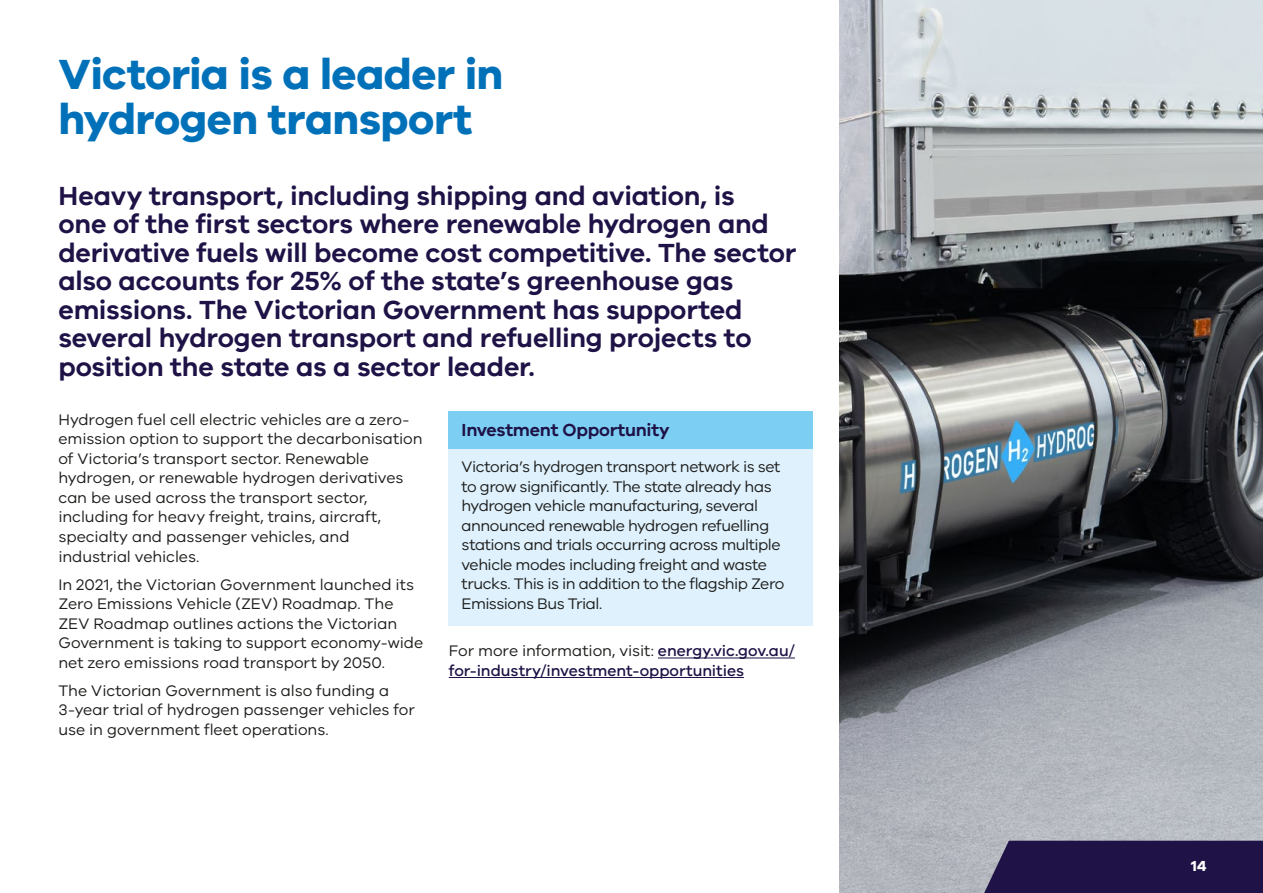
<style>
.page{position:relative;width:1263px;height:893px;background:#fff}
.page>*{position:absolute;margin:0;border:0;box-sizing:border-box;transform-origin:0 0}
.t1{font:700 43.5px/45px "VIC";letter-spacing:-.01em;color:#0071b9}
.t2{font:600 27px/28.5px "VIC";letter-spacing:-.01em;color:#1e1246}
.t3{font:600 18px "VIC";letter-spacing:-.015em;color:#1e1246}
.t4{font:15.75px/19.5px "VIC";letter-spacing:-.01em;color:#1d1d1b}
.t5{font:15.75px/19.5px "VIC";letter-spacing:-.03em;color:#1d1d1b}
.t6{font:500 15.75px/19.5px "VIC";color:#1e1246}
.t7{font:700 15px "VIC";color:#fff}
.s1{font-weight:400;color:#1d1d1b}
</style>
<div class="page">
<hr style="left:658px;top:658px;width:137px;height:1px;background:#1e1246">
<hr style="left:449px;top:677px;width:295px;height:1px;background:#1e1246">
<div style="left:449px;top:411px;width:364px;height:38px;background:#7ccef3"></div>
<div style="left:449px;top:449px;width:364px;height:177px;background:#def1fd"></div>
<img style="left:839px;top:0;width:424px;height:893px">
<svg style="left:975px;top:841px;width:288px;height:52px;background:#291e4f"></svg>
<h1 class="t1" style="left:58px;top:50px;width:446px">Victoria is a leader in hydrogen transport</h1>
<p class="t2" style="left:58px;top:181px;width:739px">Heavy transport, including shipping and aviation, is<br>one of the first sectors where renewable hydrogen and derivative fuels will become cost competitive. The sector also accounts for 25% of the state’s greenhouse gas emissions. The Victorian Government has supported several hydrogen transport and refuelling projects to position the state as a sector leader.</p>
<p class="t4" style="left:58px;top:409px;width:366px">Hydrogen fuel cell electric vehicles are a zero&shy;emission option to support the decarbonisation of Victoria’s transport sector. Renewable hydrogen, or renewable hydrogen derivatives can be used across the transport sector, including for heavy freight, trains, aircraft, specialty and passenger vehicles, and industrial vehicles.</p>
<p class="t4" style="left:58px;top:574px;width:366px">In 2021, the Victorian Government launched its Zero Emissions Vehicle (ZEV) Roadmap. The ZEV Roadmap outlines actions the Victorian Government is taking to support economy-wide net zero emissions road transport by 2050.</p>
<p class="t4" style="left:58px;top:680px;width:358px">The Victorian Government is also funding a<br>3-year trial of hydrogen passenger vehicles for use in government fleet operations.</p>
<p class="t3" style="left:462px;top:419px;width:210px">Investment Opportunity</p>
<p class="t5" style="left:462px;top:457px;width:324px">Victoria’s hydrogen transport network is set to grow significantly. The state already has hydrogen vehicle manufacturing, several announced renewable hydrogen refuelling stations and trials occurring across multiple vehicle modes including freight and waste trucks. This is in addition to the flagship Zero Emissions Bus Trial.</p>
<p class="t6" style="left:449px;top:641px;width:348px"><span class="s1">For more information, visit:</span> energy.vic.gov.au/ for-industry/investment-opportunities</p>
<p class="t7" style="left:1191px;top:857px;width:17px">14</p>
</div>
